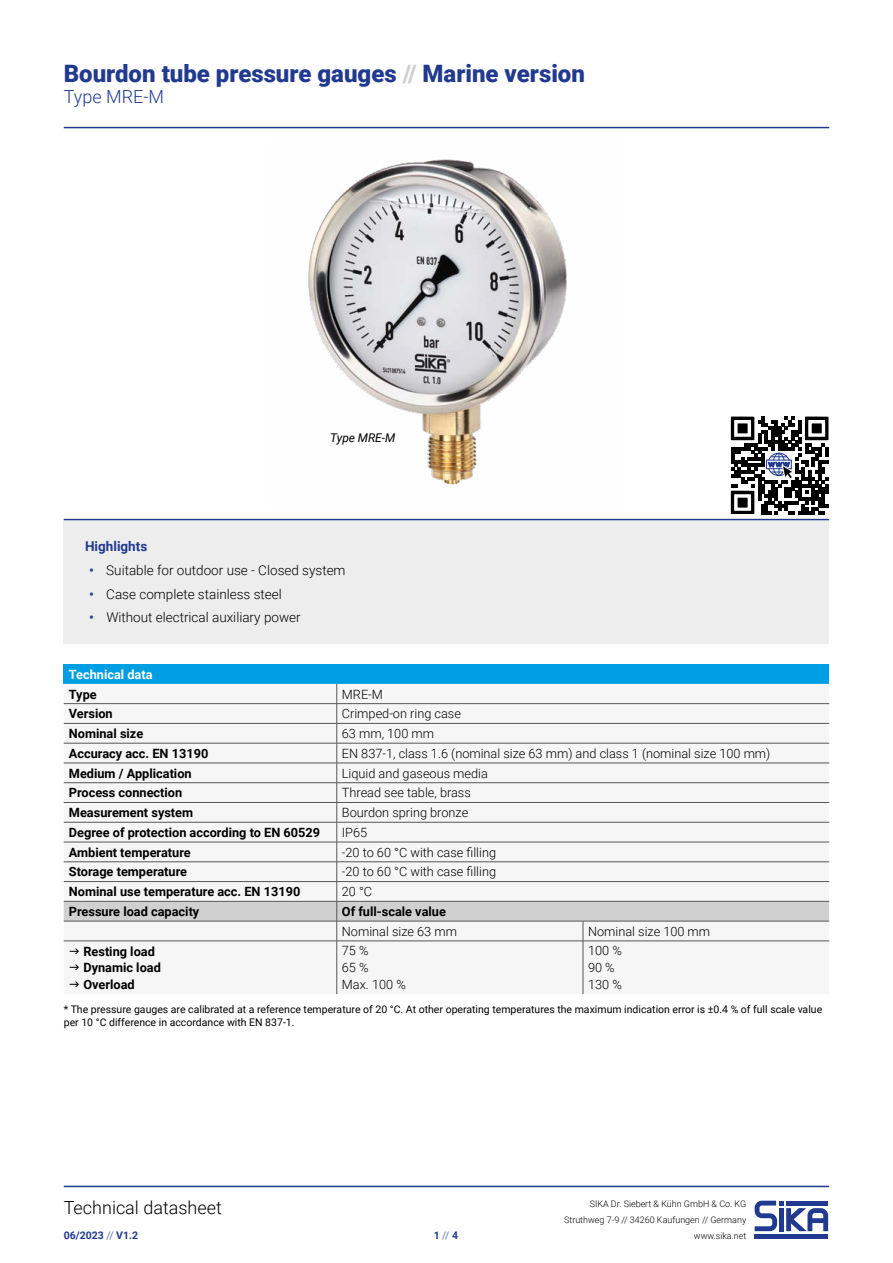
<style>
.page{position:relative;width:893px;height:1263px;background:#fff}
.page>*{position:absolute;margin:0;border:0;box-sizing:border-box;transform-origin:0 0}
.t1{font:900 24px "Roboto";color:#213a8f}
.t2{font:300 18px "Roboto";color:#000}
.t3{font:300 18px "Roboto";color:#213a8f}
.t4{font:300 13.5px "Roboto";color:#000}
.t5{font:700 13.5px "Roboto";color:#213a8f}
.t6{font:300 12.75px/16.5px "Roboto";color:#000}
.t7{font:700 12.75px/16.5px "Roboto";color:#000}
.t8{font:700 12.75px "Roboto";color:#fff}
.t9{font:italic 12px "Roboto";color:#000}
.t10{font:10.5px/13.6px "Roboto";color:#000}
.t11{font:700 10.5px "Roboto";color:#213a8f}
.t12{font:300 9px/15.8px "Roboto";color:#000;text-align:right}
.s1{color:#d0d0d0}
.s2{font-weight:700;color:#314697}
.s3{font-weight:300}
</style>
<div class="page">
<hr style="left:64px;top:1186px;width:765px;height:1px;background:#213a8f">
<svg style="left:754px;top:1200px;width:75px;height:39px"></svg>
<div style="left:64px;top:664px;width:765px;height:20px;background:#009fe3"></div>
<svg style="left:64px;top:684px;width:765px;height:257px"></svg>
<hr style="left:64px;top:941px;width:273px;height:1px;background:#575656">
<hr style="left:337px;top:941px;width:246px;height:1px;background:#575656">
<hr style="left:337px;top:941px;width:1px;height:53px;background:#575656">
<hr style="left:583px;top:941px;width:246px;height:1px;background:#575656">
<hr style="left:583px;top:941px;width:1px;height:53px;background:#575656">
<img style="left:308px;top:159px;width:259px;height:326px">
<div style="left:64px;top:519px;width:765px;height:125px;background:#ededed"></div>
<hr style="left:64px;top:519px;width:765px;height:1px;background:#213a8f">
<hr style="left:64px;top:127px;width:765px;height:1px;background:#213a8f">
<svg style="left:731px;top:417px;width:98px;height:97px"></svg>
<h1 class="t1" style="left:64px;top:56px;width:523px">Bourdon tube pressure gauges <span class="s1">//</span> Marine version</h1>
<h2 class="t3" style="left:64px;top:84px;width:102px">Type MRE-M</h2>
<p class="t9" style="left:330px;top:430px;width:67px">Type MRE-M</p>
<p class="t5" style="left:85px;top:537px;width:64px">Highlights</p>
<p class="t4" style="left:89px;top:560px;width:258px"><span class="s2">•</span> Suitable for outdoor use - Closed system</p>
<p class="t4" style="left:89px;top:584px;width:194px"><span class="s2">•</span> Case complete stainless steel</p>
<p class="t4" style="left:89px;top:608px;width:213px"><span class="s2">•</span> Without electrical auxiliary power</p>
<p class="t8" style="left:69px;top:665px;width:85px">Technical data</p>
<p class="t7" style="left:69px;top:685px;width:29px">Type</p>
<p class="t6" style="left:342px;top:685px;width:43px">MRE-M</p>
<p class="t7" style="left:69px;top:705px;width:45px">Version</p>
<p class="t6" style="left:342px;top:705px;width:121px">Crimped-on ring case</p>
<p class="t7" style="left:69px;top:725px;width:76px">Nominal size</p>
<p class="t6" style="left:342px;top:725px;width:94px">63 mm, 100 mm</p>
<p class="t7" style="left:69px;top:744px;width:141px">Accuracy acc. EN 13190</p>
<p class="t6" style="left:342px;top:744px;width:430px">EN 837-1, class 1.6 (nominal size 63 mm) and class 1 (nominal size 100 mm)</p>
<p class="t7" style="left:69px;top:764px;width:124px">Medium / Application</p>
<p class="t6" style="left:342px;top:764px;width:148px">Liquid and gaseous media</p>
<p class="t7" style="left:69px;top:784px;width:115px">Process connection</p>
<p class="t6" style="left:342px;top:784px;width:130px">Thread see table, brass</p>
<p class="t7" style="left:69px;top:804px;width:126px">Measurement system</p>
<p class="t6" style="left:342px;top:804px;width:128px">Bourdon spring bronze</p>
<p class="t7" style="left:69px;top:824px;width:253px">Degree of protection according to EN 60529</p>
<p class="t6" style="left:342px;top:824px;width:27px">IP65</p>
<p class="t7" style="left:69px;top:843px;width:123px">Ambient temperature</p>
<p class="t6" style="left:342px;top:843px;width:156px">-20 to 60 °C with case filling</p>
<p class="t7" style="left:69px;top:863px;width:120px">Storage temperature</p>
<p class="t6" style="left:342px;top:863px;width:156px">-20 to 60 °C with case filling</p>
<p class="t7" style="left:69px;top:883px;width:233px">Nominal use temperature acc. EN 13190</p>
<p class="t6" style="left:342px;top:883px;width:32px">20 °C</p>
<p class="t7" style="left:69px;top:903px;width:132px">Pressure load capacity</p>
<p class="t7" style="left:342px;top:903px;width:106px">Of full-scale value</p>
<p class="t6" style="left:342px;top:922px;width:117px">Nominal size 63 mm</p>
<p class="t6" style="left:588px;top:922px;width:124px">Nominal size 100 mm</p>
<p class="t7" style="left:83px;top:942px;width:79px">Resting load<br>Dynamic load<br>Overload</p>
<p class="t6" style="left:342px;top:942px;width:65px">75 %<br>65 %<br>Max. 100 %</p>
<p class="t6" style="left:588px;top:942px;width:35px">100 %<br>90 %<br>130 %</p>
<p class="t10" style="left:64px;top:1002px;width:760px">* The pressure gauges are calibrated at a reference temperature of 20 °C. At other operating temperatures the maximum indication error is ±0.4 % of full scale value per 10 °C difference in accordance with EN 837-1.</p>
<h2 class="t2" style="left:64px;top:1195px;width:160px">Technical datasheet</h2>
<p class="t11" style="left:64px;top:1228px;width:76px">06/2023 <span class="s3">//</span> V1.2</p>
<p class="t11" style="left:434px;top:1228px;width:26px">1 <span class="s3">//</span> 4</p>
<p class="t12" style="left:564px;top:1196px;width:184px">SIKA Dr. Siebert &amp; Kühn GmbH &amp; Co. KG<br>Struthweg 7-9 // 34260 Kaufungen // Germany www.sika.net</p>
</div>
